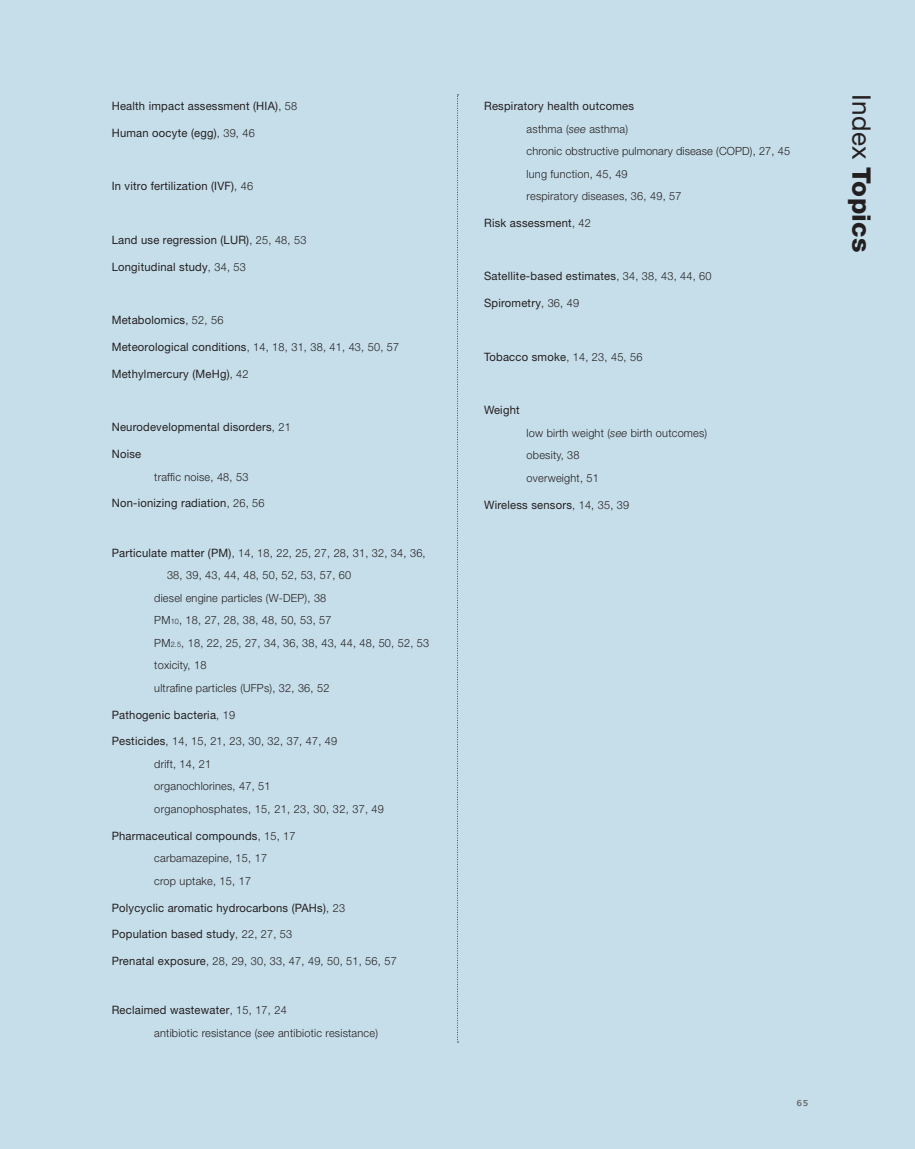
<style>
.page{position:relative;width:915px;height:1149px;background:#fff}
.page>*{position:absolute;margin:0;border:0;box-sizing:border-box;transform-origin:0 0}
.t1{font:800 25.5px "Helvetica Neue";letter-spacing:.01em;color:#231f20}
.t2{font:11.55px "Helvetica Neue";letter-spacing:.02em;color:#231f20}
.t3{font:300 11.25px/22.5px "Helvetica Neue";letter-spacing:.02em;color:#231f20}
.t4{font:500 11.25px "Narkis Block MF";color:#6c6d70}
.s1{font-weight:300;font-size:11.25px}
.s2{font-weight:400;font-size:11.55px}
.s3{font-size:7.5px}
.s4{font-style:italic}
.s5{font-weight:400}
</style>
<div class="page">
<div style="left:0;top:0;width:914px;height:1148px;background:#c6deea"></div>
<svg style="left:457px;top:94px;width:1px;height:948px"></svg>
<p class="t2" style="left:112px;top:99px;width:187px">Health impact assessment (HIA)<span class="s1">, 58</span></p>
<p class="t2" style="left:112px;top:126px;width:145px">Human oocyte (egg)<span class="s1">, 39, 46</span></p>
<p class="t2" style="left:112px;top:179px;width:143px">In vitro fertilization (IVF)<span class="s1">, 46</span></p>
<p class="t2" style="left:112px;top:233px;width:196px">Land use regression (LUR)<span class="s1">, 25, 48, 53</span></p>
<p class="t2" style="left:112px;top:260px;width:136px">Longitudinal study<span class="s1">, 34, 53</span></p>
<p class="t2" style="left:112px;top:313px;width:113px">Metabolomics<span class="s1">, 52, 56</span></p>
<p class="t2" style="left:112px;top:340px;width:289px">Meteorological conditions<span class="s1">, 14, 18, 31, 38, 41, 43, 50, 57</span></p>
<p class="t2" style="left:112px;top:367px;width:138px">Methylmercury (MeHg)<span class="s1">, 42</span></p>
<p class="t2" style="left:112px;top:420px;width:180px">Neurodevelopmental disorders<span class="s1">, 21</span></p>
<p class="t2" style="left:112px;top:447px;width:31px">Noise</p>
<p class="t3" style="left:154px;top:465px;width:96px">traffic noise, 48, 53</p>
<p class="t2" style="left:112px;top:496px;width:154px">Non-ionizing radiation<span class="s1">, 26, 56</span></p>
<p class="t3" style="left:112px;top:541px;width:315px"><span class="s2">Particulate matter (PM)</span>, 14, 18, 22, 25, 27, 28, 31, 32, 34, 36,</p>
<p class="t3" style="left:167px;top:563px;width:186px">38, 39, 43, 44, 48, 50, 52, 53, 57, 60</p>
<p class="t3" style="left:154px;top:586px;width:173px">diesel engine particles (W-DEP), 38</p>
<p class="t3" style="left:154px;top:608px;width:179px">PM<span class="s3">10</span>, 18, 27, 28, 38, 48, 50, 53, 57</p>
<p class="t3" style="left:154px;top:631px;width:276px">PM<span class="s3">2.5</span>, 18, 22, 25, 27, 34, 36, 38, 43, 44, 48, 50, 52, 53</p>
<p class="t3" style="left:154px;top:653px;width:54px">toxicity, 18</p>
<p class="t3" style="left:154px;top:676px;width:177px">ultrafine particles (UFPs), 32, 36, 52</p>
<p class="t2" style="left:112px;top:707px;width:125px">Pathogenic bacteria<span class="s1">, 19</span></p>
<p class="t3" style="left:154px;top:729px;width:231px;text-indent:-43px"><span class="s2">Pesticides</span>, 14, 15, 21, 23, 30, 32, 37, 47, 49<br>drift, 14, 21<br>organochlorines, 47, 51<br>organophosphates, 15, 21, 23, 30, 32, 37, 49</p>
<p class="t2" style="left:112px;top:828px;width:185px">Pharmaceutical compounds<span class="s1">, 15, 17</span></p>
<p class="t3" style="left:154px;top:846px;width:114px">carbamazepine, 15, 17 crop uptake, 15, 17</p>
<p class="t2" style="left:112px;top:900px;width:235px">Polycyclic aromatic hydrocarbons (PAHs)<span class="s1">, 23</span></p>
<p class="t2" style="left:112px;top:927px;width:182px">Population based study<span class="s1">, 22, 27, 53</span></p>
<p class="t3" style="left:112px;top:949px;width:286px"><span class="s2">Prenatal exposure</span>, 28, 29, 30, 33, 47, 49, 50, 51, 56, 57</p>
<p class="t2" style="left:112px;top:1003px;width:176px">Reclaimed wastewater<span class="s1">, 15, 17, 24</span></p>
<p class="t3" style="left:154px;top:1021px;width:225px">antibiotic resistance (<span class="s4">see</span> antibiotic resistance)</p>
<p class="t2" style="left:484px;top:99px;width:151px">Respiratory health outcomes</p>
<p class="t3" style="left:526px;top:117px;width:265px">asthma (<span class="s4">see</span> asthma)<br>chronic obstructive pulmonary disease (COPD), 27, 45 lung function, 45, 49<br>respiratory diseases, 36, 49, 57</p>
<p class="t2" style="left:484px;top:216px;width:108px">Risk assessment<span class="s1">, 42</span></p>
<p class="t2" style="left:484px;top:269px;width:229px">Satellite-based estimates<span class="s1">, 34, 38, 43, 44, 60</span></p>
<p class="t2" style="left:484px;top:296px;width:96px">Spirometry<span class="s1">, 36, 49</span></p>
<p class="t2" style="left:484px;top:350px;width:160px">Tobacco smoke<span class="s1">, 14, 23, 45, 56</span></p>
<p class="t2" style="left:484px;top:403px;width:37px">Weight</p>
<p class="t3" style="left:526px;top:421px;width:182px">low birth weight (<span class="s4">see</span> birth outcomes) obesity, 38<br>overweight, 51</p>
<p class="t2" style="left:484px;top:497px;width:147px">Wireless sensors<span class="s1">, 14, 35, 39</span></p>
<h1 class="t1" style="left:876px;top:94px;width:159px;rotate:90deg"><span class="s5">Index</span> Topics</h1>
<p class="t4" style="left:785px;top:1095px;width:24px">6565</p>
</div>
